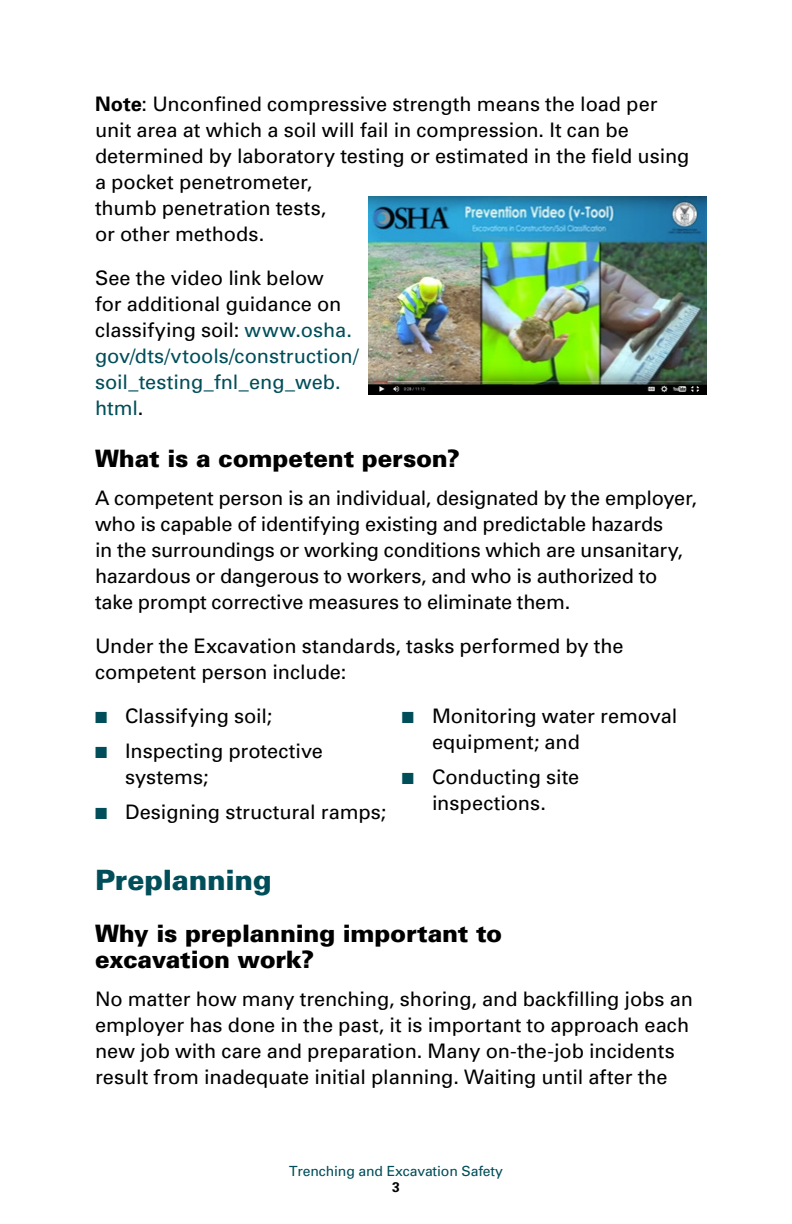
<style>
.page{position:relative;width:792px;height:1224px;background:#fff}
.page>*{position:absolute;margin:0;border:0;box-sizing:border-box;transform-origin:0 0}
.t1{font:900 28px "Univers";letter-spacing:-.01em;color:#004e59}
.t2{font:900 24px/26px "Univers";letter-spacing:-.01em;color:#000}
.t3{font:20px/26px "Univers";letter-spacing:-.005em;color:#000}
.t4{font:20px/26px "Univers";color:#004e59}
.t5{font:14px "Univers";letter-spacing:-.01em;color:#004e59}
.t6{font:700 14px "Univers";color:#000}
.s1{font-weight:700}
.s2{color:#000}
.s3{color:#004e59}
</style>
<div class="page">
<img style="left:369px;top:196px;width:337px;height:198px">
<p class="t3" style="left:95px;top:91px;width:596px"><span class="s1">Note</span>: Unconfined compressive strength means the load per unit area at which a soil will fail in compression. It can be determined by laboratory testing or estimated in the field using a pocket penetrometer,<br>thumb penetration tests,<br>or other methods.</p>
<p class="t4" style="left:95px;top:265px;width:265px"><span class="s2">See the video link below<br>for additional guidance on classifying soil:</span> www.osha. gov/dts/vtools/construction/ soil_testing_fnl_eng_web. html<span class="s2">.</span></p>
<p class="t2" style="left:95px;top:445px;width:366px">What is a competent person?</p>
<p class="t3" style="left:95px;top:485px;width:603px">A competent person is an individual, designated by the employer, who is capable of identifying existing and predictable hazards<br>in the surroundings or working conditions which are unsanitary, hazardous or dangerous to workers, and who is authorized to take prompt corrective measures to eliminate them.</p>
<p class="t3" style="left:95px;top:633px;width:530px">Under the Excavation standards, tasks performed by the competent person include:</p>
<p class="t3" style="left:95px;top:703px;width:179px"><span class="s3">■</span> Classifying soil;</p>
<p class="t3" style="left:125px;top:738px;width:200px;text-indent:-30px"><span class="s3">■</span> Inspecting protective systems;</p>
<p class="t3" style="left:95px;top:799px;width:292px"><span class="s3">■</span> Designing structural ramps;</p>
<p class="t3" style="left:432px;top:703px;width:247px;text-indent:-30px"><span class="s3">■</span> Monitoring water removal equipment; and</p>
<p class="t3" style="left:402px;top:764px;width:179px;text-align:center"><span class="s3">■</span> Conducting site inspections.</p>
<h1 class="t1" style="left:95px;top:863px;width:178px">Preplanning</h1>
<p class="t2" style="left:95px;top:920px;width:409px">Why is preplanning important to excavation work?</p>
<p class="t3" style="left:95px;top:986px;width:599px">No matter how many trenching, shoring, and backfilling jobs an employer has done in the past, it is important to approach each new job with care and preparation. Many on-the-job incidents result from inadequate initial planning. Waiting until after the</p>
<p class="t5" style="left:289px;top:1162px;width:215px">Trenching and Excavation Safety</p>
<p class="t6" style="left:392px;top:1178px;width:9px">3</p>
</div>
